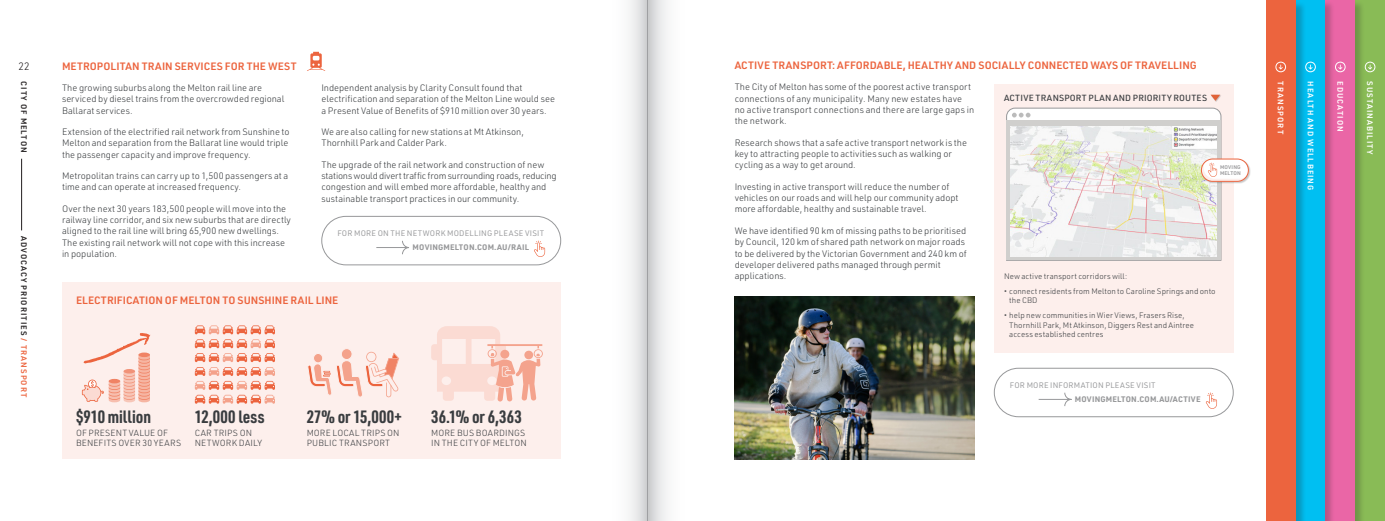
<style>
.page{position:relative;width:1385px;height:521px;background:#fff}
.page>*{position:absolute;margin:0;border:0;box-sizing:border-box;transform-origin:0 0}
.Body{font:700 17.5px "URWDIN Cond";letter-spacing:.01em;color:#393c3f}
._20223_H2{font:600 10.5px "URWDIN";letter-spacing:.01em;color:#ec643e}
.t1{font:300 10.5px "URWDIN";color:#231f20}
._2023_body_10_5{font:300 9.19px/11.4px "URWDIN";color:#393c3f}
.Body-2{font:300 8.75px/10.5px "URWDIN";letter-spacing:.02em;color:#393c3f}
._20223_H2-2{font:500 8.75px "URWDIN";letter-spacing:.03em;color:#393c3f}
._2023_body_10_5-2{font:300 7.88px/9.6px "URWDIN";letter-spacing:.005em;color:#393c3f}
.t2{font:7.88px "URWDIN";letter-spacing:.03em;color:#97989a}
.t3{font:600 7.88px "URWDIN";letter-spacing:.125em;color:#fff}
.t4{font:700 7.88px "URWDIN";letter-spacing:.02em;color:#97989a}
.t5{font:600 7.88px "URWDIN";letter-spacing:.125em;color:#231f20}
.t6{font:600 5.25px/5.4px "URWDIN";letter-spacing:.02em;color:#98989a}
.s1{color:#ec643e}
.s2{font-size:5.25px}
</style>
<div class="page">
<div style="left:1333px;top:0;width:51px;height:521px;background:#89bb56"></div>
<svg style="left:1364px;top:62px;width:10px;height:10px"></svg>
<div style="left:1303px;top:0;width:61px;height:521px;background:#231f20;opacity:.25"></div>
<div style="left:1303px;top:0;width:51px;height:521px;background:#ea66a6"></div>
<svg style="left:1335px;top:62px;width:9px;height:10px"></svg>
<div style="left:1274px;top:0;width:60px;height:521px;background:#231f20;opacity:.25"></div>
<svg style="left:1274px;top:0;width:50px;height:521px;background:#09b3e0"></svg>
<svg style="left:1306px;top:62px;width:9px;height:10px"></svg>
<svg style="left:307px;top:52px;width:18px;height:19px"></svg>
<div style="left:62px;top:283px;width:499px;height:176px;background:#fdefec"></div>
<div style="left:341px;top:348px;width:11px;height:12px;background:#f4a28b;border:1px solid #fdefec;border-radius:50%"></div>
<svg style="left:195px;top:325px;width:80px;height:79px"></svg>
<div style="left:321px;top:216px;width:240px;height:49px;border:1px solid #97989a;border-radius:24px"></div>
<svg style="left:534px;top:241px;width:11px;height:16px"></svg>
<svg style="left:376px;top:240px;width:33px;height:15px"></svg>
<svg style="left:431px;top:326px;width:111px;height:76px"></svg>
<div style="left:524px;top:351px;width:9px;height:8px;background:#f4a38d;border-radius:50%"></div>
<div style="left:993px;top:368px;width:240px;height:49px;border:1px solid #97989a;border-radius:24px"></div>
<svg style="left:1205px;top:392px;width:11px;height:17px"></svg>
<svg style="left:1038px;top:392px;width:33px;height:14px"></svg>
<svg style="left:308px;top:352px;width:91px;height:46px"></svg>
<svg style="left:82px;top:333px;width:68px;height:69px"></svg>
<img style="left:734px;top:297px;width:240px;height:163px">
<div style="left:993px;top:84px;width:240px;height:269px;background:#fdefec"></div>
<svg style="left:1006px;top:108px;width:215px;height:153px;background:#f0f0f0"></svg>
<div style="left:1006px;top:120px;width:214px;height:140px;background:#d0cfcd"></div>
<svg style="left:1011px;top:113px;width:19px;height:4px"></svg>
<img style="left:1010px;top:126px;width:206px;height:130px">
<div style="left:1201px;top:159px;width:49px;height:25px;background:#231f20;opacity:.25"></div>
<div style="left:1201px;top:159px;width:46px;height:22px;background:#fff;border-radius:11px"></div>
<svg style="left:1201px;top:162px;width:45px;height:19px"></svg>
<div style="left:1200px;top:159px;width:48px;height:22px;border:1px solid #ec643e;border-radius:11px"></div>
<div style="left:1210px;top:95px;width:11px;height:7px;background:#231f20;opacity:.25"></div>
<svg style="left:1210px;top:95px;width:9px;height:6px"></svg>
<hr style="left:21px;top:159px;width:1px;height:71px;background:#231f20">
<div style="left:1265px;top:0;width:30px;height:521px;background:#ec643e"></div>
<svg style="left:1275px;top:62px;width:10px;height:10px"></svg>
<div style="left:647px;top:0;width:43px;height:521px;background:linear-gradient(to right,#d5d6d7,#fff)"></div>
<div style="left:604px;top:0;width:43px;height:521px;background:linear-gradient(to right,#fff,#dddedf)"></div>
<p class="t1" style="left:18px;top:59px;width:13px">22</p>
<p class="t5" style="left:29px;top:81px;width:73px;rotate:90deg">CITY OF MELTON</p>
<p class="t5" style="left:29px;top:236px;width:163px;rotate:90deg">ADVOCACY PRIORITIES <span class="s1">/ TRANSPORT</span></p>
<p class="_20223_H2" style="left:62px;top:59px;width:236px">METROPOLITAN TRAIN SERVICES FOR THE WEST</p>
<p class="_2023_body_10_5" style="left:62px;top:82px;width:224px">The growing suburbs along the Melton rail line are serviced by diesel trains from the overcrowded regional<br>Ballarat services.</p>
<p class="_2023_body_10_5" style="left:62px;top:126px;width:229px">Extension of the electrified rail network from Sunshine to<br>Melton and separation from the Ballarat line would triple the passenger capacity and improve frequency.</p>
<p class="_2023_body_10_5" style="left:62px;top:170px;width:228px">Metropolitan trains can carry up to 1,500 passengers at a time and can operate at increased frequency.</p>
<p class="_2023_body_10_5" style="left:62px;top:202px;width:230px">Over the next 30 years 183,500 people will move into the railway line corridor, and six new suburbs that are directly aligned to the rail line will bring 65,900 new dwellings.<br>The existing rail network will not cope with this increase in population.</p>
<p class="_2023_body_10_5" style="left:321px;top:82px;width:235px">Independent analysis by Clarity Consult found that electrification and separation of the Melton Line would see a Present Value of Benefits of $910 million over 30 years.</p>
<p class="_2023_body_10_5" style="left:321px;top:126px;width:204px">We are also calling for new stations at Mt Atkinson,<br>Thornhill Park and Calder Park.</p>
<p class="_2023_body_10_5" style="left:321px;top:158px;width:237px">The upgrade of the rail network and construction of new stations would divert traffic from surrounding roads, reducing congestion and will embed more affordable, healthy and sustainable transport practices in our community.</p>
<p class="t2" style="left:337px;top:228px;width:208px">FOR MORE ON THE NETWORK MODELLING PLEASE VISIT</p>
<p class="t4" style="left:412px;top:242px;width:118px">MOVINGMELTON.COM.AU/RAIL</p>
<p class="_20223_H2" style="left:76px;top:293px;width:264px">ELECTRIFICATION OF MELTON TO SUNSHINE RAIL LINE</p>
<p class="Body" style="left:76px;top:404px;width:76px">$910 million</p>
<p class="Body-2" style="left:76px;top:427px;width:107px">OF PRESENT VALUE OF<br>BENEFITS OVER 30 YEARS</p>
<p class="Body" style="left:195px;top:404px;width:71px">12,000 less</p>
<p class="Body-2" style="left:195px;top:427px;width:69px">CAR TRIPS ON<br>NETWORK DAILY</p>
<p class="Body" style="left:306px;top:404px;width:96px">27% or 15,000+</p>
<p class="Body-2" style="left:306px;top:427px;width:94px">MORE LOCAL TRIPS ON<br>PUBLIC TRANSPORT</p>
<p class="Body" style="left:431px;top:404px;width:92px">36.1% or 6,363</p>
<p class="Body-2" style="left:431px;top:427px;width:97px">MORE BUS BOARDINGS<br>IN THE CITY OF MELTON</p>
<p class="_20223_H2" style="left:734px;top:58px;width:463px">ACTIVE TRANSPORT: AFFORDABLE, HEALTHY AND SOCIALLY CONNECTED WAYS OF TRAVELLING</p>
<p class="_2023_body_10_5" style="left:734px;top:81px;width:241px">The City of Melton has some of the poorest active transport connections of any municipality. Many new estates have no active transport connections and there are large gaps in the network.</p>
<p class="_2023_body_10_5" style="left:734px;top:136px;width:234px">Research shows that a safe active transport network is the key to attracting people to activities such as walking or cycling as a way to get around.</p>
<p class="_2023_body_10_5" style="left:734px;top:180px;width:225px">Investing in active transport will reduce the number of vehicles on our roads and will help our community adopt more affordable, healthy and sustainable travel.</p>
<p class="_2023_body_10_5" style="left:734px;top:225px;width:233px">We have identified 90 km of missing paths to be prioritised by Council, 120 km of shared path network on major roads to be delivered by the Victorian Government and 240 km of developer delivered paths managed through permit applications.</p>
<p class="_20223_H2-2" style="left:1003px;top:92px;width:205px">ACTIVE TRANSPORT PLAN AND PRIORITY ROUTES</p>
<p class="t6" style="left:1219px;top:165px;width:22px">MOVING<br>MELTON</p>
<p class="_2023_body_10_5-2" style="left:1003px;top:271px;width:125px">New active transport corridors will:</p>
<p class="_2023_body_10_5-2" style="left:1009px;top:286px;width:208px;text-indent:-5px"><span class="s2">•</span> connect residents from Melton to Caroline Springs and onto the CBD</p>
<p class="_2023_body_10_5-2" style="left:1009px;top:310px;width:186px;text-indent:-5px"><span class="s2">•</span> help new communities in Wier Views, Frasers Rise,<br>Thornhill Park, Mt Atkinson, Diggers Rest and Aintree access established centres</p>
<p class="t2" style="left:1009px;top:380px;width:147px">FOR MORE INFORMATION PLEASE VISIT</p>
<p class="t4" style="left:1074px;top:394px;width:127px">MOVINGMELTON.COM.AU/ACTIVE</p>
<p class="t3" style="left:1285px;top:81px;width:54px;rotate:90deg">TRANSPORT</p>
<p class="t3" style="left:1315px;top:81px;width:110px;rotate:90deg">HEALTH AND WELLBEING</p>
<p class="t3" style="left:1345px;top:81px;width:52px;rotate:90deg">EDUCATION</p>
<p class="t3" style="left:1374px;top:81px;width:75px;rotate:90deg">SUSTAINABILITY</p>
</div>
